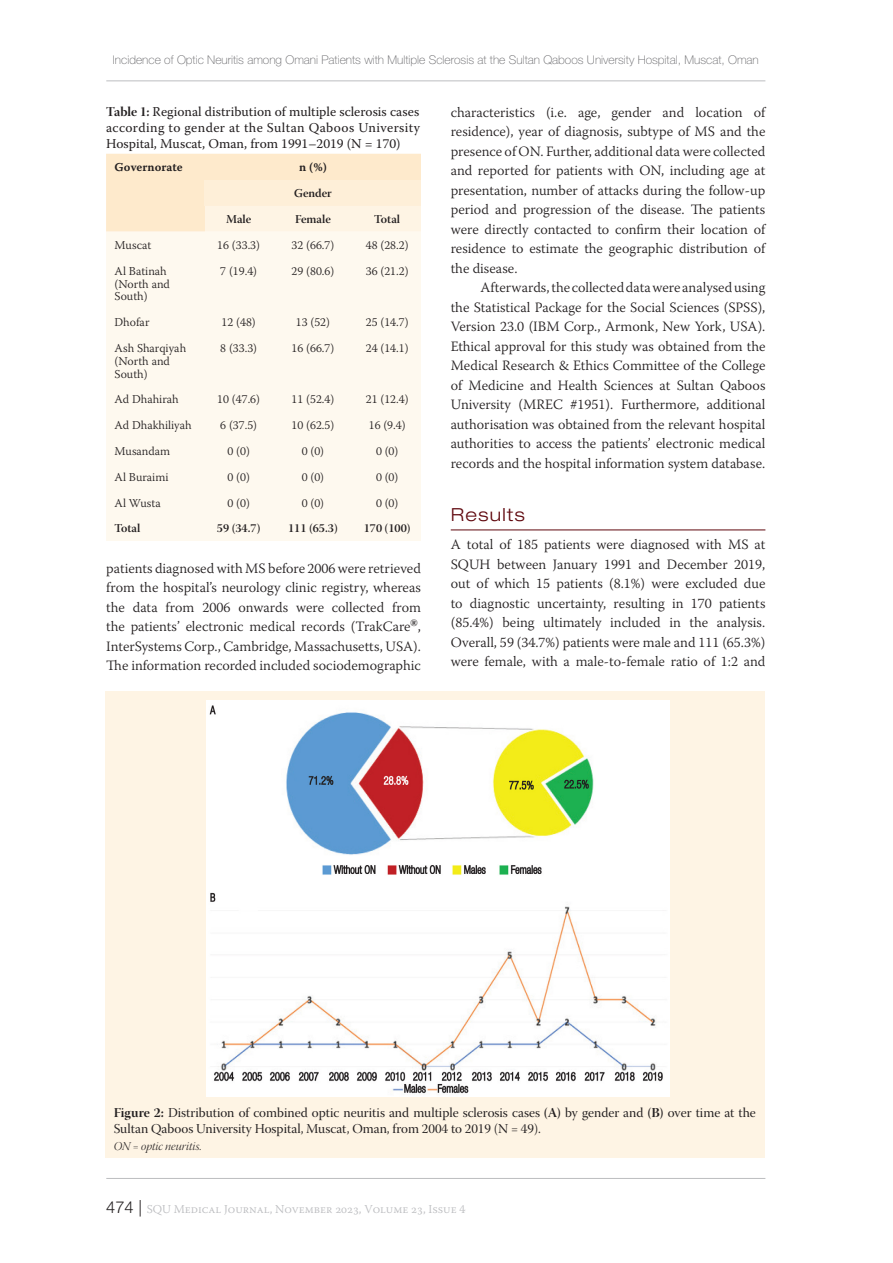
<style>
.page{position:relative;width:893px;height:1263px;background:#fff}
.page>*{position:absolute;margin:0;border:0;box-sizing:border-box;transform-origin:0 0}
.Heading1{font:300 expanded 18px "Helvetica Neue LT Pro";letter-spacing:.075em;color:#60080e}
.Text_Para_2{font:300 14.25px/19.5px "Warnock Pro";color:#231f20;text-align:justify}
.Text_Para_1{font:300 14.25px/19.5px "Warnock Pro";color:#231f20;text-align:justify}
.Figures{font:13.5px/15.8px "Warnock Pro Subh";color:#231f20}
.Tables{font:13.5px/15.8px "Warnock Pro";letter-spacing:.005em;color:#231f20;text-align:justify}
.Table_Text{font:300 12px/12.8px "Warnock Pro";color:#231f20}
.t1{font:100 12px "Helvetica Neue LT Pro";color:#636366}
.Table_Subheading_NoPoints{font:12px "Warnock Pro Semibold Subh";color:#231f20}
.t2{font:300 12px "Warnock Pro";color:#bcbdc0}
.Table_Sub{font:12px "Warnock Pro Light It Disp";letter-spacing:.005em;color:#231f20}
.Table_Text_Heading{font:12px "Warnock Pro Semibold Capt";color:#231f20}
.s1{font-family:"Warnock Pro Bold Disp"}
.s2{font-family:"Helvetica Neue LT Pro";font-size:16.5px;color:#231f20}
</style>
<div class="page">
<hr style="left:106px;top:81px;width:659px;height:1px;background:#bcbdc0">
<hr style="left:106px;top:1178px;width:659px;height:1px;background:#bcbdc0">
<hr style="left:451px;top:530px;width:314px;height:1px;background:#60080e">
<svg style="left:106px;top:154px;width:315px;height:78px;background:#feedd4"></svg>
<div style="left:106px;top:232px;width:315px;height:309px;background:#fef9ef"></div>
<div style="left:105px;top:692px;width:659px;height:466px;background:#fef4e4"></div>
<img style="left:207px;top:700px;width:462px;height:397px">
<p class="t1" style="left:113px;top:53px;width:647px">Incidence of Optic Neuritis among Omani Patients with Multiple Sclerosis at the Sultan Qaboos University Hospital, Muscat, Oman</p>
<p class="Tables" style="left:106px;top:104px;width:315px"><span class="s1">Table 1:</span> Regional distribution of multiple sclerosis cases according to gender at the Sultan Qaboos University Hospital, Muscat, Oman, from 1991–2019 (N = 170)</p>
<p class="Table_Text_Heading" style="left:115px;top:160px;width:69px">Governorate</p>
<p class="Table_Text_Heading" style="left:299px;top:160px;width:29px">n (%)</p>
<p class="Table_Subheading_NoPoints" style="left:294px;top:186px;width:39px">Gender</p>
<p class="Table_Subheading_NoPoints" style="left:226px;top:212px;width:27px">Male</p>
<p class="Table_Subheading_NoPoints" style="left:295px;top:212px;width:37px">Female</p>
<p class="Table_Subheading_NoPoints" style="left:374px;top:212px;width:27px">Total</p>
<p class="Table_Text" style="left:115px;top:238px;width:38px">Muscat</p>
<p class="Table_Text" style="left:217px;top:238px;width:44px">16 (33.3)</p>
<p class="Table_Text" style="left:292px;top:238px;width:44px">32 (66.7)</p>
<p class="Table_Text" style="left:366px;top:238px;width:44px">48 (28.2)</p>
<p class="Table_Text" style="left:115px;top:264px;width:57px">Al Batinah (North and<br>South)</p>
<p class="Table_Text" style="left:220px;top:264px;width:38px">7 (19.4)</p>
<p class="Table_Text" style="left:292px;top:264px;width:44px">29 (80.6)</p>
<p class="Table_Text" style="left:366px;top:264px;width:44px">36 (21.2)</p>
<p class="Table_Text" style="left:115px;top:316px;width:36px">Dhofar</p>
<p class="Table_Text" style="left:222px;top:316px;width:36px">12 (48)</p>
<p class="Table_Text" style="left:296px;top:316px;width:36px">13 (52)</p>
<p class="Table_Text" style="left:366px;top:316px;width:44px">25 (14.7)</p>
<p class="Table_Text" style="left:115px;top:341px;width:73px">Ash Sharqiyah (North and<br>South)</p>
<p class="Table_Text" style="left:220px;top:341px;width:38px">8 (33.3)</p>
<p class="Table_Text" style="left:292px;top:341px;width:44px">16 (66.7)</p>
<p class="Table_Text" style="left:366px;top:341px;width:44px">24 (14.1)</p>
<p class="Table_Text" style="left:115px;top:393px;width:66px">Ad Dhahirah</p>
<p class="Table_Text" style="left:217px;top:393px;width:44px">10 (47.6)</p>
<p class="Table_Text" style="left:292px;top:393px;width:44px">11 (52.4)</p>
<p class="Table_Text" style="left:366px;top:393px;width:44px">21 (12.4)</p>
<p class="Table_Text" style="left:115px;top:419px;width:79px">Ad Dhakhiliyah</p>
<p class="Table_Text" style="left:220px;top:419px;width:38px">6 (37.5)</p>
<p class="Table_Text" style="left:292px;top:419px;width:44px">10 (62.5)</p>
<p class="Table_Text" style="left:369px;top:419px;width:38px">16 (9.4)</p>
<p class="Table_Text" style="left:115px;top:444px;width:57px">Musandam</p>
<p class="Table_Text" style="left:227px;top:444px;width:24px">0 (0)</p>
<p class="Table_Text" style="left:302px;top:444px;width:24px">0 (0)</p>
<p class="Table_Text" style="left:376px;top:444px;width:24px">0 (0)</p>
<p class="Table_Text" style="left:115px;top:470px;width:55px">Al Buraimi</p>
<p class="Table_Text" style="left:227px;top:470px;width:24px">0 (0)</p>
<p class="Table_Text" style="left:302px;top:470px;width:24px">0 (0)</p>
<p class="Table_Text" style="left:376px;top:470px;width:24px">0 (0)</p>
<p class="Table_Text" style="left:115px;top:496px;width:48px">Al Wusta</p>
<p class="Table_Text" style="left:227px;top:496px;width:24px">0 (0)</p>
<p class="Table_Text" style="left:302px;top:496px;width:24px">0 (0)</p>
<p class="Table_Text" style="left:376px;top:496px;width:24px">0 (0)</p>
<p class="Table_Subheading_NoPoints" style="left:115px;top:521px;width:27px">Total</p>
<p class="Table_Subheading_NoPoints" style="left:217px;top:521px;width:45px">59 (34.7)</p>
<p class="Table_Subheading_NoPoints" style="left:288px;top:521px;width:51px">111 (65.3)</p>
<p class="Table_Subheading_NoPoints" style="left:364px;top:521px;width:48px">170 (100)</p>
<p class="Text_Para_2" style="left:106px;top:558px;width:316px">patients diagnosed with MS before 2006 were retrieved from the hospital’s neurology clinic registry, whereas the data from 2006 onwards were collected from the patients’ electronic medical records (TrakCare<sup>®</sup>, InterSystems Corp., Cambridge, Massachusetts, USA).<br>The information recorded included sociodemographic</p>
<p class="Text_Para_2" style="left:451px;top:102px;width:316px">characteristics (i.e. age, gender and location of residence), year of diagnosis, subtype of MS and the presence of ON. Further, additional data were collected and reported for patients with ON, including age at presentation, number of attacks during the follow-up period and progression of the disease. The patients were directly contacted to confirm their location of residence to estimate the geographic distribution of the disease.</p>
<p class="Text_Para_2" style="left:451px;top:278px;width:316px;text-indent:30px">Afterwards, the collected data were analysed using the Statistical Package for the Social Sciences (SPSS), Version 23.0 (IBM Corp., Armonk, New York, USA).<br>Ethical approval for this study was obtained from the Medical Research &amp; Ethics Committee of the College of Medicine and Health Sciences at Sultan Qaboos University (MREC #1951). Furthermore, additional authorisation was obtained from the relevant hospital authorities to access the patients’ electronic medical records and the hospital information system database.</p>
<p class="Heading1" style="left:451px;top:504px;width:76px">Results</p>
<p class="Text_Para_1" style="left:451px;top:535px;width:316px">A total of 185 patients were diagnosed with MS at SQUH between January 1991 and December 2019, out of which 15 patients (8.1%) were excluded due to diagnostic uncertainty, resulting in 170 patients (85.4%) being ultimately included in the analysis.<br>Overall, 59 (34.7%) patients were male and 111 (65.3%) were female, with a male-to-female ratio of 1:2 and</p>
<p class="Figures" style="left:114px;top:1106px;width:644px"><span class="s1">Figure 2:</span> Distribution of combined optic neuritis and multiple sclerosis cases <span class="s1">(A)</span> by gender and <span class="s1">(B)</span> over time at the<br>Sultan Qaboos University Hospital, Muscat, Oman, from 2004 to 2019 (N = 49).</p>
<p class="Table_Sub" style="left:114px;top:1139px;width:90px">ON = optic neuritis.</p>
<p class="t2" style="left:106px;top:1201px;width:360px"><span class="s2">474 |</span> SQU Medical Journal, November 2023, Volume 23, Issue 4</p>
</div>
